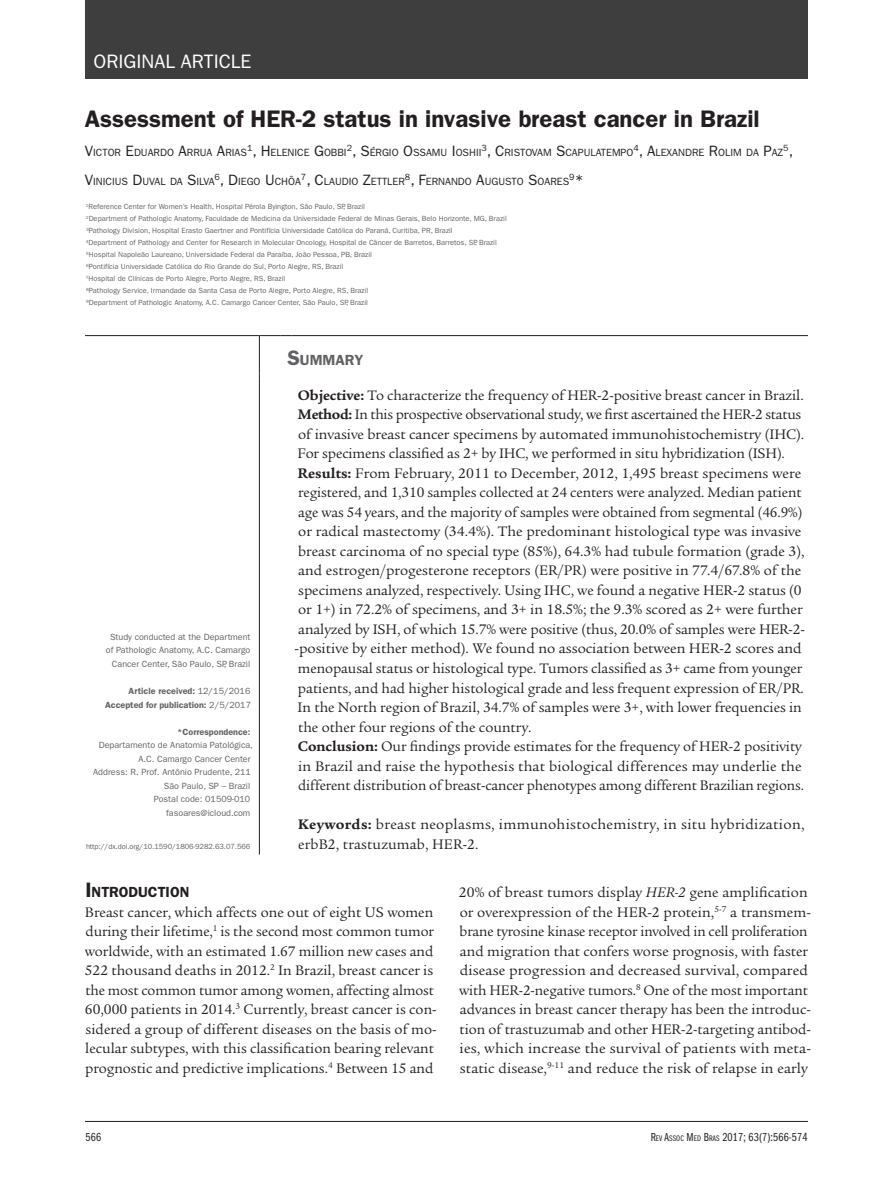
<style>
.page{position:relative;width:893px;height:1191px;background:#fff}
.page>*{position:absolute;margin:0;border:0;box-sizing:border-box;transform-origin:0 0}
.Seção_tit{font:600 24px "ITC Franklin Gothic Std";color:#231f20}
.Seção{font:19.5px "ITC Franklin Gothic Std";color:#fff}
.Texto_s_recuo{font:15px/19.5px "Legacy Serif Std";color:#231f20}
.Texto_s_recuo-2{font:15px/19.5px "Legacy Serif Std";letter-spacing:.02em;color:#231f20}
.Tit1{font:600 14.7px "ITC Franklin Gothic Std";color:#231f20}
.t1{font:600 14.7px "ITC Franklin Gothic Std";color:#636366}
.Cabeço_rodapé{font:12px "ITC Franklin Gothic Std Bk Cp";letter-spacing:.01em;color:#231f20}
.Seção_créditos{font:10.5px "ITC Franklin Gothic Std";color:#231f20}
.t2{font:9px/13.5px "ITC Franklin Gothic Std";color:#636366;text-align:right}
.t3{font:600 9px "ITC Franklin Gothic Std";color:#636366}
.Seção_créditos-2{font:9px "ITC Franklin Gothic Std";color:#231f20}
.Seção_titulação{font:7.5px "ITC Franklin Gothic Std";color:#636366}
.DOI{font:7.5px "ITC Franklin Gothic Std";letter-spacing:-.01em;color:#636366}
.s1{font-size:15px}
.s2{font-weight:400}
.s3{font-size:21px}
.s4{font-weight:700}
.s5{font-style:italic}
.s6{font-size:8.4px}
</style>
<div class="page">
<hr style="left:85px;top:78px;width:723px;height:1px;background:#231f20">
<hr style="left:85px;top:1121px;width:723px;height:1px;background:#231f20">
<div style="left:85px;top:0;width:723px;height:78px;background:#3e3e3f"></div>
<hr style="left:259px;top:336px;width:1px;height:38px;background:#231f20">
<hr style="left:259px;top:378px;width:1px;height:476px;background:#231f20">
<hr style="left:85px;top:335px;width:174px;height:1px;background:#231f20">
<svg style="left:259px;top:335px;width:33px;height:1px"></svg>
<hr style="left:292px;top:335px;width:516px;height:1px;background:#231f20">
<p class="Seção" style="left:94px;top:50px;width:159px">ORIGINAL ARTICLE</p>
<p class="Seção_tit" style="left:85px;top:104px;width:676px">Assessment of HER-2 status in invasive breast cancer in Brazil</p>
<p class="Seção_créditos" style="left:85px;top:146px;width:700px"><span class="s1">V</span>ICTOR <span class="s1">E</span>DUARDO <span class="s1">A</span>RRUA <span class="s1">A</span>RIAS<sup>1</sup><span class="s1">, H</span> ELENICE <span class="s1">G</span>OBBI<sup>2</sup><span class="s1">, S</span>ÉRGIO <span class="s1">O</span>SSAMU <span class="s1">I</span> OSHII<sup>3</sup><span class="s1">, C</span>RISTOVAM <span class="s1">S</span>CAPULATEMPO<sup>4</sup><span class="s1">, A</span>LEXANDRE <span class="s1">R</span>OLIM DA <span class="s1">P</span>AZ</p>
<p class="Seção_créditos-2" style="left:783px;top:143px;width:11px">5<span class="s1">,</span></p>
<p class="Seção_créditos" style="left:85px;top:176px;width:485px"><span class="s1">V</span>INICIUS <span class="s1">D</span> UVAL DA <span class="s1">S</span>ILVA<sup>6</sup><span class="s1">, D</span> IEGO <span class="s1">U</span> CHÔA<sup>7</sup><span class="s1">, C</span>LAUDIO <span class="s1">Z</span>ETTLER<sup>8</sup><span class="s1">, F</span>ERNANDO <span class="s1">A</span>UGUSTO <span class="s1">S</span>OARES</p>
<p class="Seção_créditos-2" style="left:569px;top:172px;width:16px">9<span class="s1">*</span></p>
<p class="Seção_titulação" style="left:86px;top:202px;width:281px"><sup>1</sup>Reference Center for Women’s Health, Hospital Pérola Byington, São Paulo, SP, Brazil</p>
<p class="Seção_titulação" style="left:86px;top:214px;width:422px"><sup>2</sup>Department of Pathologic Anatomy, Faculdade de Medicina da Universidade Federal de Minas Gerais, Belo Horizonte, MG, Brazil</p>
<p class="Seção_titulação" style="left:86px;top:226px;width:368px"><sup>3</sup>Pathology Division, Hospital Erasto Gaertner and Pontifícia Universidade Católica do Paraná, Curitiba, PR, Brazil</p>
<p class="Seção_titulação" style="left:86px;top:238px;width:413px"><sup>4</sup>Department of Pathology and Center for Research in Molecular Oncology, Hospital de Câncer de Barretos, Barretos, SP, Brazil</p>
<p class="Seção_titulação" style="left:86px;top:250px;width:287px"><sup>5</sup>Hospital Napoleão Laureano, Universidade Federal da Paraíba, João Pessoa, PB, Brazil</p>
<p class="Seção_titulação" style="left:86px;top:262px;width:259px"><sup>6</sup>Pontifícia Universidade Católica do Rio Grande do Sul, Porto Alegre, RS, Brazil</p>
<p class="Seção_titulação" style="left:86px;top:274px;width:201px"><sup>7</sup>Hospital de Clínicas de Porto Alegre, Porto Alegre, RS, Brazil</p>
<p class="Seção_titulação" style="left:86px;top:286px;width:284px"><sup>8</sup>Pathology Service, Irmandade da Santa Casa de Porto Alegre, Porto Alegre, RS, Brazil</p>
<p class="Seção_titulação" style="left:86px;top:298px;width:283px"><sup>9</sup>Department of Pathologic Anatomy, A.C. Camargo Cancer Center, São Paulo, SP, Brazil</p>
<p class="t2" style="left:106px;top:630px;width:146px">Study conducted at the Department of Pathologic Anatomy, A.C. Camargo<br>Cancer Center, São Paulo, SP, Brazil</p>
<p class="t3" style="left:129px;top:685px;width:123px">Article received: <span class="s2">12/15/2016</span></p>
<p class="t3" style="left:105px;top:699px;width:147px">Accepted for publication: <span class="s2">2/5/2017</span></p>
<p class="t3" style="left:177px;top:726px;width:75px">*Correspondence:</p>
<p class="t2" style="left:99px;top:738px;width:156px">Departamento de Anatomia Patológica,<br>A.C. Camargo Cancer Center</p>
<p class="t2" style="left:93px;top:765px;width:159px">Address: R. Prof. Antônio Prudente, 211</p>
<p class="t2" style="left:164px;top:779px;width:88px">São Paulo, SP – Brazil</p>
<p class="t2" style="left:154px;top:792px;width:98px">Postal code: 01509-010</p>
<p class="t2" style="left:166px;top:806px;width:86px">fasoares@icloud.com</p>
<p class="DOI" style="left:86px;top:841px;width:166px">http://dx.doi.org/10.1590/1806-9282.63.07.566</p>
<p class="t1" style="left:287px;top:352px;width:77px"><span class="s3">S</span>UMMARY</p>
<p class="Texto_s_recuo" style="left:298px;top:385px;width:507px"><span class="s4">Objective:</span> To characterize the frequency of HER-2-positive breast cancer in Brazil.</p>
<p class="Texto_s_recuo" style="left:298px;top:405px;width:508px"><span class="s4">Method:</span> In this prospective observational study, we first ascertained the HER-2 status of invasive breast cancer specimens by automated immunohistochemistry (IHC).<br>For specimens classified as 2+ by IHC, we performed in situ hybridization (ISH).</p>
<p class="Texto_s_recuo" style="left:295px;top:463px;width:512px"><span class="s4">Results:</span> From February, 2011 to December, 2012, 1,495 breast specimens were registered, and 1,310 samples collected at 24 centers were analyzed. Median patient age was 54 years, and the majority of samples were obtained from segmental (46.9%) or radical mastectomy (34.4%). The predominant histological type was invasive breast carcinoma of no special type (85%), 64.3% had tubule formation (grade 3), and estrogen/progesterone receptors (ER/PR) were positive in 77.4/67.8% of the specimens analyzed, respectively. Using IHC, we found a negative HER-2 status (0 or 1+) in 72.2% of specimens, and 3+ in 18.5%; the 9.3% scored as 2+ were further analyzed by ISH, of which 15.7% were positive (thus, 20.0% of samples were HER-2- ‑positive by either method). We found no association between HER-2 scores and menopausal status or histological type. Tumors classified as 3+ came from younger patients, and had higher histological grade and less frequent expression of ER/PR.<br>In the North region of Brazil, 34.7% of samples were 3+, with lower frequencies in the other four regions of the country.</p>
<p class="Texto_s_recuo" style="left:298px;top:736px;width:508px"><span class="s4">Conclusion:</span> Our findings provide estimates for the frequency of HER-2 positivity in Brazil and raise the hypothesis that biological differences may underlie the different distribution of breast-cancer phenotypes among different Brazilian regions.</p>
<p class="Texto_s_recuo-2" style="left:298px;top:814px;width:508px"><span class="s4">Keywords:</span> breast neoplasms, immunohistochemistry, in situ hybridization, erbB2, trastuzumab, HER-2.</p>
<p class="Tit1" style="left:85px;top:883px;width:106px"><span class="s3">I</span> NTRODUCTION</p>
<p class="Texto_s_recuo" style="left:85px;top:902px;width:353px">Breast cancer, which affects one out of eight US women during their lifetime,<sup>1</sup> is the second most common tumor worldwide, with an estimated 1.67 million new cases and 522 thousand deaths in 2012.<sup>2</sup> In Brazil, breast cancer is the most common tumor among women, affecting almost 60,000 patients in 2014.<sup>3</sup> Currently, breast cancer is con&shy;sidered a group of different diseases on the basis of mo&shy;lecular subtypes, with this classification bearing relevant prognostic and predictive implications.<sup>4</sup> Between 15 and</p>
<p class="Texto_s_recuo" style="left:459px;top:883px;width:354px">20% of breast tumors display <span class="s5">HER-2</span> gene amplification or overexpression of the HER-2 protein,<sup>5-7</sup> a transmem&shy;brane tyrosine kinase receptor involved in cell proliferation and migration that confers worse prognosis, with faster disease progression and decreased survival, compared with HER-2-negative tumors.<sup>8</sup> One of the most important advances in breast cancer therapy has been the introduc&shy;tion of trastuzumab and other HER-2-targeting antibod&shy;ies, which increase the survival of patients with meta&shy;static disease,<sup>9-11</sup> and reduce the risk of relapse in early</p>
<p class="Cabeço_rodapé" style="left:86px;top:1130px;width:17px">566</p>
<p class="Cabeço_rodapé" style="left:651px;top:1130px;width:158px">R<span class="s6">EV</span> A<span class="s6">SSOC</span> M <span class="s6">ED</span> B<span class="s6">RAS</span> 2017; 63(7):566-574</p>
</div>
